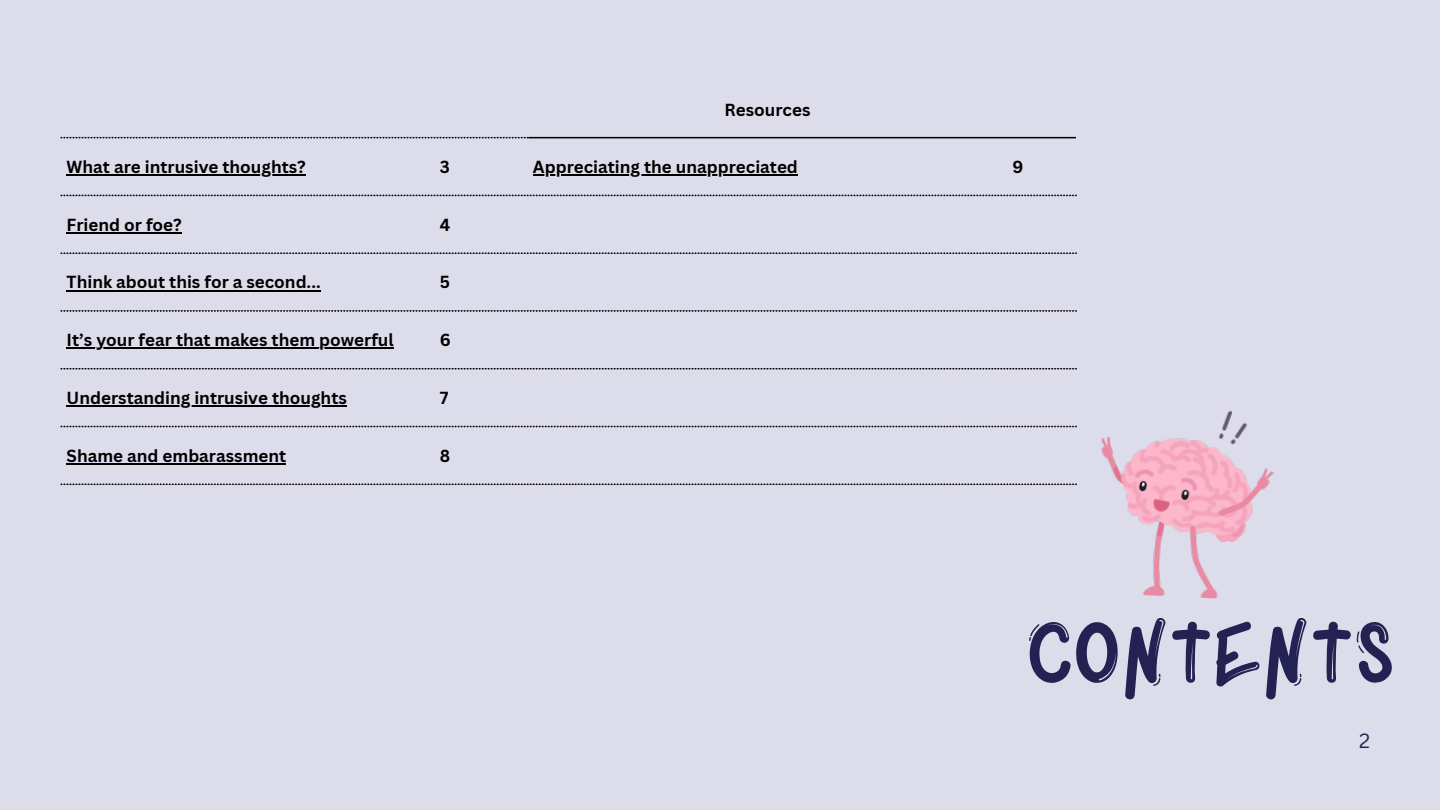
<style>
.page{position:relative;width:1440px;height:810px;background:#dcdcea}
.page>*{position:absolute;margin:0;border:0;box-sizing:border-box;transform-origin:0 0}
.t1{font:83px "XPLOR Bold";color:#232253}
.t2{font:20px "Canva Sans";color:#232253}
.t3{font:700 17px "Canva Sans";color:#000}
</style>
<div class="page">
<hr style="left:533px;top:174px;width:265px;height:2px;background:#000">
<svg style="left:61px;top:137px;width:374px;height:348px"></svg>
<svg style="left:437px;top:137px;width:91px;height:348px"></svg>
<hr style="left:528px;top:137px;width:548px;height:1px;background:#000">
<svg style="left:530px;top:195px;width:478px;height:290px"></svg>
<svg style="left:1010px;top:195px;width:67px;height:290px"></svg>
<img style="left:1101px;top:411px;width:173px;height:188px">
<p class="t3" style="left:725px;top:97px;width:87px">Resources</p>
<p class="t3" style="left:67px;top:155px;width:241px">What are intrusive thoughts?</p>
<p class="t3" style="left:440px;top:155px;width:12px">3</p>
<p class="t3" style="left:533px;top:155px;width:266px">Appreciating the unappreciated</p>
<p class="t3" style="left:1013px;top:155px;width:12px">9</p>
<p class="t3" style="left:67px;top:213px;width:117px">Friend or foe?</p>
<p class="t3" style="left:440px;top:213px;width:12px">4</p>
<p class="t3" style="left:67px;top:270px;width:256px">Think about this for a second...</p>
<p class="t3" style="left:440px;top:270px;width:12px">5</p>
<p class="t3" style="left:67px;top:328px;width:329px">It’s your fear that makes them powerful</p>
<p class="t3" style="left:440px;top:328px;width:13px">6</p>
<p class="t3" style="left:67px;top:386px;width:282px">Understanding intrusive thoughts</p>
<p class="t3" style="left:440px;top:386px;width:10px">7</p>
<p class="t3" style="left:67px;top:444px;width:221px">Shame and embarassment</p>
<p class="t3" style="left:440px;top:444px;width:12px">8</p>
<p class="t1" style="left:1022px;top:600px;width:372px">CONTENTS</p>
<p class="t2" style="left:1359px;top:727px;width:12px">2</p>
</div>
